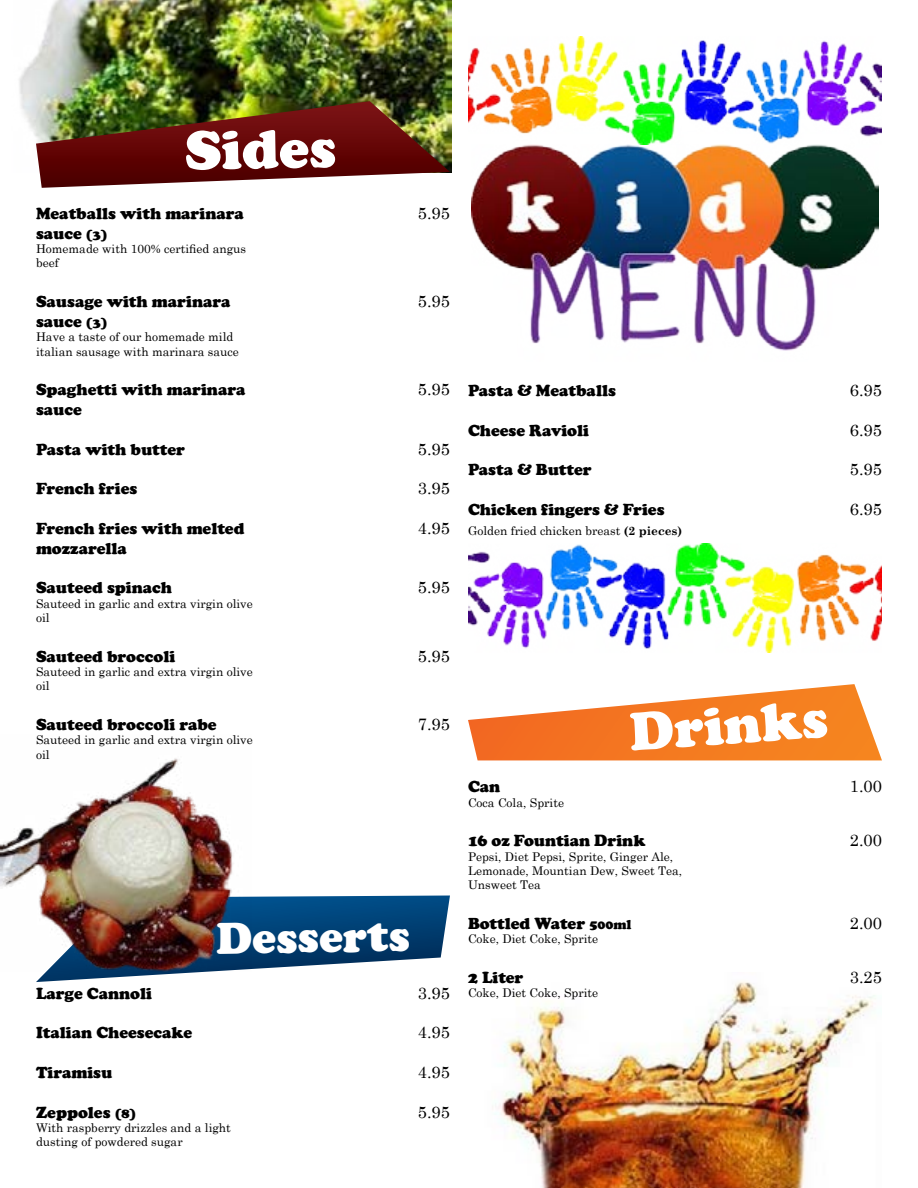
<style>
.page{position:relative;width:918px;height:1188px;background:#fff}
.page>*{position:absolute;margin:0;border:0;box-sizing:border-box;transform-origin:0 0}
.t1{font:900 57px "Cooper";color:#fff}
.t2{font:900 55.5px "Cooper";color:#fff}
.t3{font:900 45px "Cooper";color:#fff}
.t4{font:900 16.5px/19.8px "Cooper";color:#000}
.t5{font:16.5px "Century Schoolbook";color:#000}
.t6{font:12px/14.4px "Century Schoolbook";color:#000}
.s1{font-size:13.5px}
.s2{font-weight:700}
</style>
<div class="page">
<img style="left:19px;top:0;width:433px;height:172px">
<img style="left:36px;top:101px;width:414px;height:87px">
<svg style="left:36px;top:896px;width:414px;height:86px"></svg>
<img style="left:0;top:758px;width:252px;height:214px">
<img style="left:471px;top:145px;width:408px;height:206px">
<img style="left:468px;top:36px;width:414px;height:109px">
<img style="left:468px;top:544px;width:414px;height:108px">
<img style="left:495px;top:981px;width:380px;height:207px">
<svg style="left:468px;top:684px;width:414px;height:76px"></svg>
<h1 class="t1" style="left:184px;top:117px;width:153px;rotate:-1deg">Sides</h1>
<h3 class="t4" style="left:36px;top:203px;width:209px">Meatballs with marinara sauce <span class="s1">(3)</span></h3>
<p class="t6" style="left:36px;top:240px;width:212px">Homemade with 100% certified angus beef</p>
<h3 class="t4" style="left:36px;top:291px;width:196px">Sausage with marinara sauce <span class="s1">(3)</span></h3>
<p class="t6" style="left:36px;top:329px;width:204px">Have a taste of our homemade mild italian sausage with marinara sauce</p>
<h3 class="t4" style="left:36px;top:380px;width:211px">Spaghetti with marinara sauce</h3>
<h3 class="t4" style="left:36px;top:439px;width:151px">Pasta with butter</h3>
<h3 class="t4" style="left:36px;top:479px;width:103px">French fries</h3>
<h3 class="t4" style="left:36px;top:518px;width:210px">French fries with melted mozzarella</h3>
<h3 class="t4" style="left:36px;top:578px;width:138px">Sauteed spinach</h3>
<p class="t6" style="left:36px;top:595px;width:218px">Sauteed in garlic and extra virgin olive oil</p>
<h3 class="t4" style="left:36px;top:646px;width:141px">Sauteed broccoli</h3>
<p class="t6" style="left:36px;top:663px;width:218px">Sauteed in garlic and extra virgin olive oil</p>
<h3 class="t4" style="left:36px;top:714px;width:182px">Sauteed broccoli rabe</h3>
<p class="t6" style="left:36px;top:732px;width:218px">Sauteed in garlic and extra virgin olive oil</p>
<h3 class="t5" style="left:418px;top:199px;width:34px">5.95</h3>
<h3 class="t5" style="left:418px;top:287px;width:34px">5.95</h3>
<h3 class="t5" style="left:418px;top:375px;width:34px">5.95</h3>
<h3 class="t5" style="left:418px;top:435px;width:34px">5.95</h3>
<h3 class="t5" style="left:418px;top:474px;width:34px">3.95</h3>
<h3 class="t5" style="left:418px;top:514px;width:34px">4.95</h3>
<h3 class="t5" style="left:418px;top:573px;width:34px">5.95</h3>
<h3 class="t5" style="left:418px;top:642px;width:34px">5.95</h3>
<h3 class="t5" style="left:418px;top:710px;width:34px">7.95</h3>
<h3 class="t3" style="left:216px;top:913px;width:195px;rotate:-1deg">Desserts</h3>
<h3 class="t4" style="left:36px;top:983px;width:118px">Large Cannoli</h3>
<h3 class="t4" style="left:36px;top:1023px;width:158px">Italian Cheesecake</h3>
<h3 class="t4" style="left:36px;top:1063px;width:78px">Tiramisu</h3>
<h3 class="t4" style="left:36px;top:1102px;width:102px">Zeppoles <span class="s1">(8)</span></h3>
<p class="t6" style="left:36px;top:1119px;width:196px">With raspberry drizzles and a light dusting of powdered sugar</p>
<h3 class="t5" style="left:418px;top:979px;width:34px">3.95</h3>
<h3 class="t5" style="left:418px;top:1019px;width:34px">4.95</h3>
<h3 class="t5" style="left:418px;top:1058px;width:34px">4.95</h3>
<h3 class="t5" style="left:418px;top:1098px;width:34px">5.95</h3>
<h3 class="t4" style="left:468px;top:381px;width:149px">Pasta &amp; Meatballs</h3>
<h3 class="t4" style="left:468px;top:420px;width:123px">Cheese Ravioli</h3>
<h3 class="t4" style="left:468px;top:460px;width:125px">Pasta &amp; Butter</h3>
<h3 class="t4" style="left:468px;top:499px;width:198px">Chicken fingers &amp; Fries</h3>
<p class="t6" style="left:468px;top:522px;width:216px">Golden fried chicken breast <span class="s2">(2 pieces)</span></p>
<h2 class="t2" style="left:627px;top:700px;width:200px;rotate:-4deg">Drinks</h2>
<h3 class="t4" style="left:468px;top:777px;width:34px">Can</h3>
<p class="t6" style="left:468px;top:794px;width:98px">Coca Cola, Sprite</p>
<h3 class="t4" style="left:468px;top:831px;width:179px">16 oz Fountian Drink</h3>
<p class="t6" style="left:468px;top:848px;width:216px">Pepsi, Diet Pepsi, Sprite, Ginger Ale,<br>Lemonade, Mountian Dew, Sweet Tea,<br>Unsweet Tea</p>
<h3 class="t4" style="left:468px;top:914px;width:165px">Bottled Water <span class="s1">500ml</span></h3>
<p class="t6" style="left:468px;top:931px;width:132px">Coke, Diet Coke, Sprite</p>
<h3 class="t4" style="left:468px;top:968px;width:57px">2 Liter</h3>
<p class="t6" style="left:468px;top:985px;width:132px">Coke, Diet Coke, Sprite</p>
<h3 class="t5" style="left:850px;top:376px;width:34px">6.95</h3>
<h3 class="t5" style="left:850px;top:416px;width:34px">6.95</h3>
<h3 class="t5" style="left:850px;top:456px;width:34px">5.95</h3>
<h3 class="t5" style="left:850px;top:495px;width:34px">6.95</h3>
<h3 class="t5" style="left:850px;top:772px;width:34px">1.00</h3>
<h3 class="t5" style="left:850px;top:826px;width:34px">2.00</h3>
<h3 class="t5" style="left:850px;top:909px;width:34px">2.00</h3>
<h3 class="t5" style="left:850px;top:963px;width:34px">3.25</h3>
</div>
